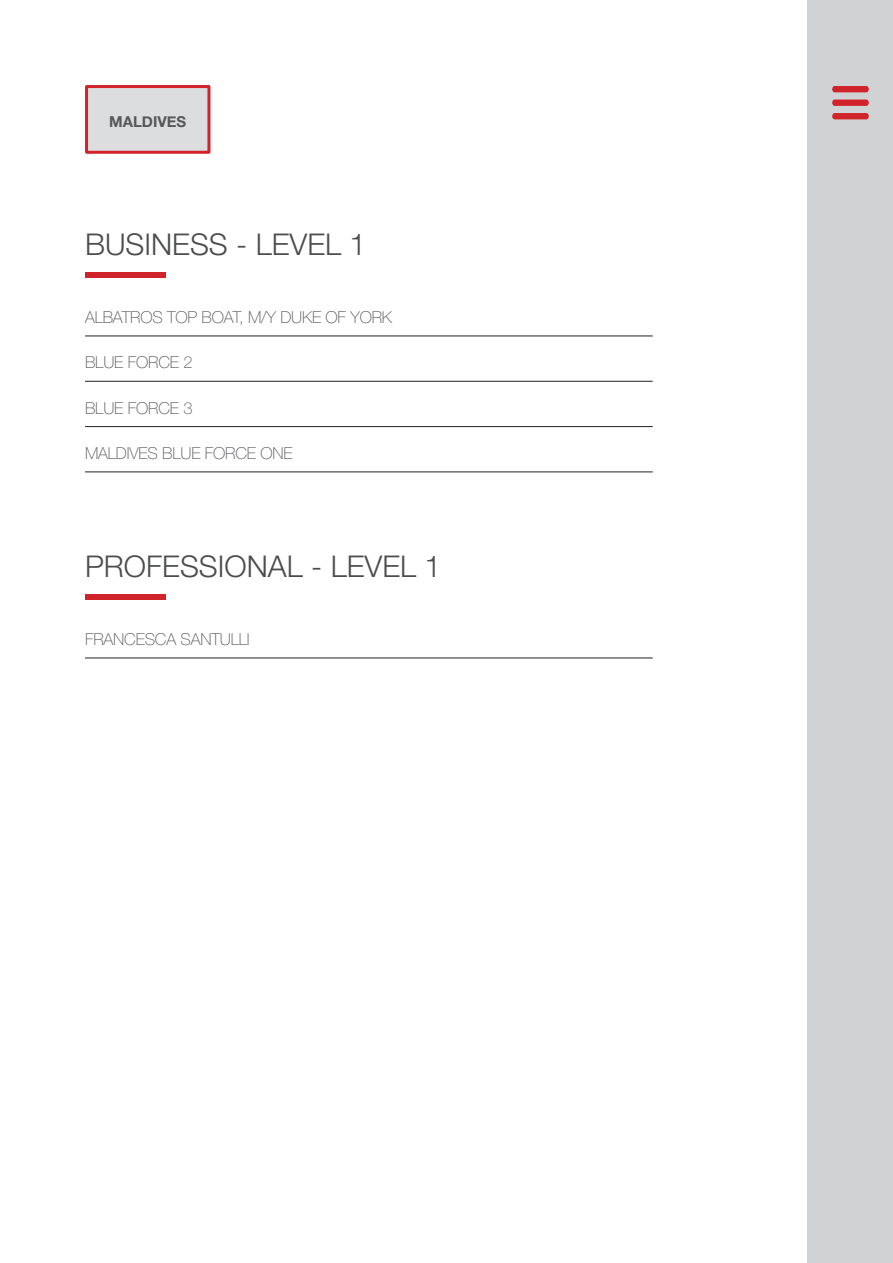
<style>
.page{position:relative;width:893px;height:1263px;background:#fff}
.page>*{position:absolute;margin:0;border:0;box-sizing:border-box;transform-origin:0 0}
.t1{font:300 30px "Helvetica Neue LT";color:#4b4c4d}
.t2{font:100 16.5px "Helvetica Neue LT";letter-spacing:-.01em;color:#57585a}
.t3{font:700 15px "Helvetica Neue";color:#57585a}
</style>
<div class="page">
<div style="left:808px;top:0;width:85px;height:1263px;background:#d1d2d4"></div>
<div style="left:832px;top:86px;width:37px;height:6px;background:#d1232a;border-radius:3px"></div>
<div style="left:832px;top:100px;width:37px;height:6px;background:#d1232a;border-radius:3px"></div>
<div style="left:832px;top:113px;width:37px;height:6px;background:#d1232a;border-radius:3px"></div>
<div style="left:85px;top:85px;width:125px;height:69px;background:#dcdddf;border:3px solid #d1232a"></div>
<div style="left:85px;top:273px;width:80px;height:5px;background:#d1232a"></div>
<div style="left:85px;top:595px;width:80px;height:5px;background:#d1232a"></div>
<hr style="left:85px;top:336px;width:568px;height:1px;background:#231f20">
<hr style="left:85px;top:426px;width:568px;height:1px;background:#231f20">
<hr style="left:85px;top:658px;width:568px;height:1px;background:#231f20">
<hr style="left:85px;top:381px;width:568px;height:1px;background:#231f20">
<hr style="left:85px;top:472px;width:568px;height:1px;background:#231f20">
<p class="t3" style="left:109px;top:110px;width:79px">MALDIVES</p>
<h1 class="t1" style="left:85px;top:226px;width:283px">BUSINESS - LEVEL 1</h1>
<p class="t2" style="left:85px;top:308px;width:309px">ALBATROS TOP BOAT, M/Y DUKE OF YORK</p>
<p class="t2" style="left:85px;top:353px;width:109px">BLUE FORCE 2</p>
<p class="t2" style="left:85px;top:398px;width:109px">BLUE FORCE 3</p>
<p class="t2" style="left:85px;top:444px;width:209px">MALDIVES BLUE FORCE ONE</p>
<h1 class="t1" style="left:85px;top:548px;width:358px">PROFESSIONAL - LEVEL 1</h1>
<p class="t2" style="left:85px;top:630px;width:166px">FRANCESCA SANTULLI</p>
</div>
